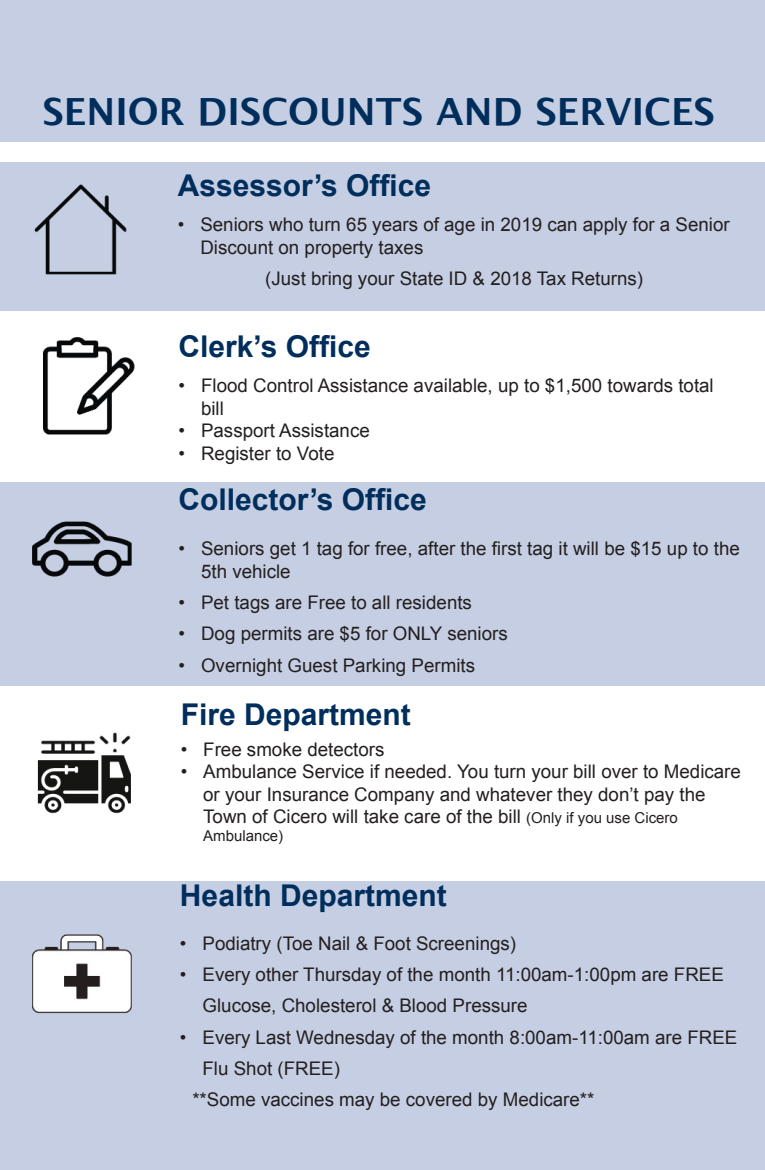
<style>
.page{position:relative;width:765px;height:1170px;background:#fff}
.page>*{position:absolute;margin:0;border:0;box-sizing:border-box;transform-origin:0 0}
.t1{font:700 37.5px "Lucida Grande";color:#002e5c}
.t2{font:700 30px "Arial";color:#002e5c}
.t3{font:18.75px/22.5px "Arial";color:#231f20}
.t4{font:15px "Arial";color:#231f20}
.s1{font-size:15px}
</style>
<div class="page">
<div style="left:0;top:881px;width:765px;height:230px;background:#c5cee2"></div>
<div style="left:0;top:482px;width:765px;height:203px;background:#c5cee2"></div>
<div style="left:0;top:162px;width:765px;height:149px;background:#c5cee2"></div>
<div style="left:0;top:79px;width:765px;height:62px;background:#c5cee2"></div>
<img style="left:32px;top:521px;width:100px;height:56px">
<img style="left:37px;top:732px;width:94px;height:82px">
<img style="left:34px;top:184px;width:93px;height:91px">
<img style="left:32px;top:934px;width:100px;height:80px">
<img style="left:43px;top:337px;width:92px;height:98px">
<div style="left:0;top:0;width:765px;height:88px;background:#c5cee2"></div>
<div style="left:0;top:1112px;width:765px;height:58px;background:#c5cee2"></div>
<h1 class="t1" style="left:42px;top:96px;width:674px">SENIOR DISCOUNTS AND SERVICES</h1>
<h2 class="t2" style="left:178px;top:175px;width:255px">Assessor’s Office</h2>
<p class="t3" style="left:200px;top:215px;width:531px;text-indent:-22px">• Seniors who turn 65 years of age in 2019 can apply for a Senior<br>Discount on property taxes</p>
<p class="t3" style="left:265px;top:269px;width:379px">(Just bring your State ID &amp; 2018 Tax Returns)</p>
<h2 class="t2" style="left:179px;top:335px;width:194px">Clerk’s Office</h2>
<p class="t3" style="left:201px;top:376px;width:514px;text-indent:-22px">• Flood Control Assistance available, up to $1,500 towards total bill</p>
<p class="t3" style="left:179px;top:421px;width:193px">• Passport Assistance</p>
<p class="t3" style="left:179px;top:444px;width:157px">• Register to Vote</p>
<h2 class="t2" style="left:179px;top:489px;width:250px">Collector’s Office</h2>
<p class="t3" style="left:201px;top:539px;width:540px;text-indent:-22px">• Seniors get 1 tag for free, after the first tag it will be $15 up to the<br>5th vehicle</p>
<p class="t3" style="left:179px;top:593px;width:295px">• Pet tags are Free to all residents</p>
<p class="t3" style="left:179px;top:624px;width:331px">• Dog permits are $5 for ONLY seniors</p>
<p class="t3" style="left:179px;top:655px;width:298px">• Overnight Guest Parking Permits</p>
<h2 class="t2" style="left:181px;top:703px;width:232px">Fire Department</h2>
<p class="t3" style="left:181px;top:740px;width:205px">• Free smoke detectors</p>
<p class="t3" style="left:203px;top:762px;width:539px;text-indent:-22px">• Ambulance Service if needed. You turn your bill over to Medicare or your Insurance Company and whatever they don’t pay the<br>Town of Cicero will take care of the bill <span class="s1">(Only if you use Cicero</span></p>
<p class="t4" style="left:203px;top:830px;width:82px">Ambulance)</p>
<h2 class="t2" style="left:180px;top:884px;width:268px">Health Department</h2>
<p class="t3" style="left:180px;top:934px;width:338px">• Podiatry (Toe Nail &amp; Foot Screenings)</p>
<p class="t3" style="left:202px;top:961px;width:523px;line-height:31.2px;text-indent:-22px">• Every other Thursday of the month 11:00am-1:00pm are FREE<br>Glucose, Cholesterol &amp; Blood Pressure</p>
<p class="t3" style="left:180px;top:1028px;width:559px">• Every Last Wednesday of the month 8:00am-11:00am are FREE</p>
<p class="t3" style="left:202px;top:1059px;width:139px">Flu Shot (FREE)</p>
<p class="t3" style="left:192px;top:1090px;width:404px">**Some vaccines may be covered by Medicare**</p>
</div>
